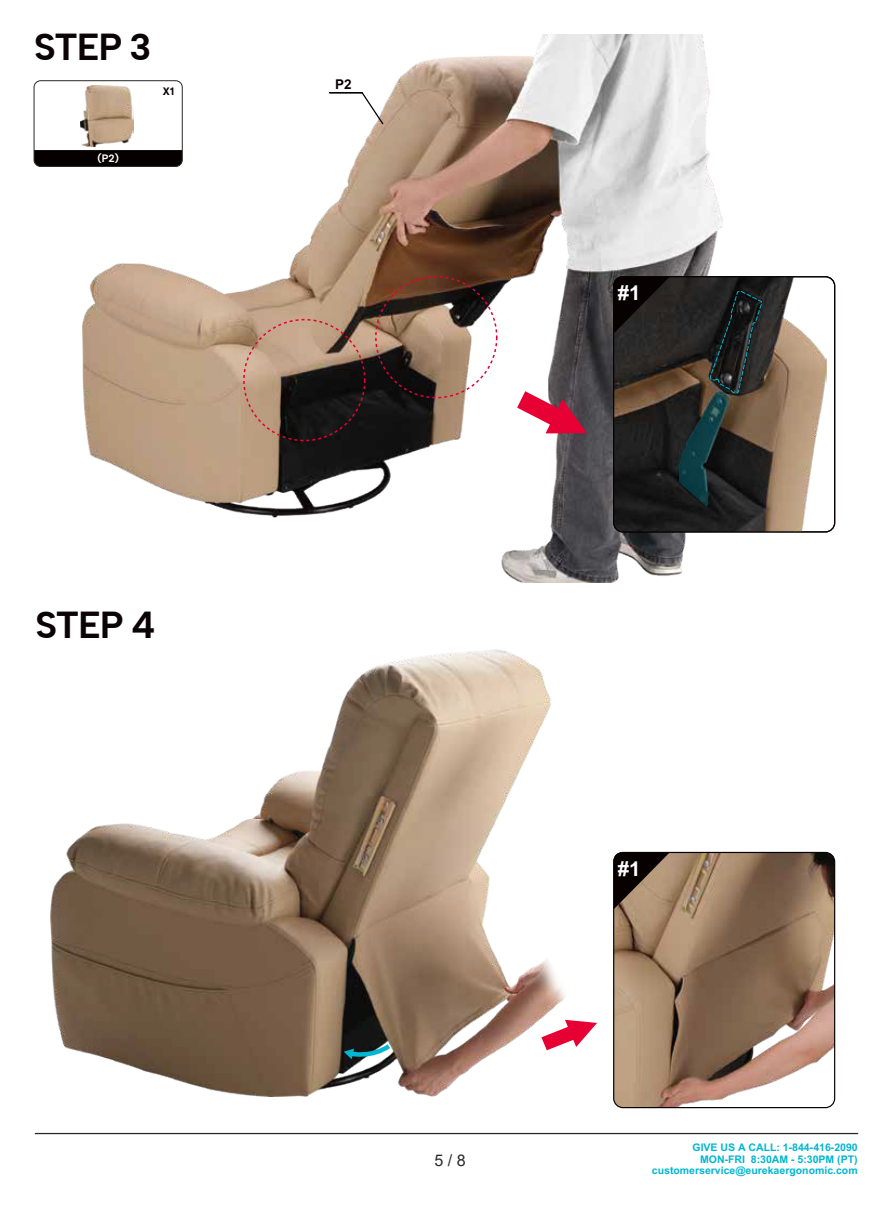
<style>
.page{position:relative;width:893px;height:1212px;background:#fff}
.page>*{position:absolute;margin:0;border:0;box-sizing:border-box;transform-origin:0 0}
.t1{font:700 36.75px "Albert Sans";letter-spacing:-.02em;color:#0b0306}
.t2{font:700 20.25px "Arial";color:#fff}
.t3{font:16.05px "Arial";color:#2b2826}
.t4{font:700 13.5px "Arial";color:#070102}
.t5{font:700 10.5px/11.2px "Arial";color:#00b6d0;text-align:right}
.t6{font:700 10.5px "Albert Sans";color:#fff}
.t7{font:700 10.5px "Helvetica";color:#080103}
</style>
<div class="page">
<img style="left:51px;top:650px;width:516px;height:446px">
<img style="left:82px;top:34px;width:641px;height:548px">
<hr style="left:35px;top:1133px;width:823px;height:1px;background:#2b2826">
<img style="left:81px;top:86px;width:52px;height:61px">
<svg style="left:517px;top:391px;width:70px;height:42px"></svg>
<svg style="left:541px;top:1020px;width:56px;height:30px"></svg>
<svg style="left:34px;top:150px;width:148px;height:16px;background:#070102"></svg>
<div style="left:34px;top:80px;width:149px;height:87px;border:1px solid #2b2826;border-radius:7px"></div>
<img style="left:615px;top:852px;width:220px;height:255px">
<div style="left:613px;top:852px;width:222px;height:256px;border:1px solid #070102;border-radius:9px"></div>
<svg style="left:614px;top:852px;width:56px;height:57px;background:#5d4b3d"></svg>
<svg style="left:344px;top:1040px;width:51px;height:19px"></svg>
<svg style="left:328px;top:91px;width:57px;height:35px"></svg>
<img style="left:614px;top:278px;width:213px;height:254px">
<svg style="left:678px;top:291px;width:84px;height:216px;background:#292d2a"></svg>
<svg style="left:614px;top:277px;width:56px;height:57px;background:#191514"></svg>
<div style="left:613px;top:276px;width:222px;height:256px;border:1px solid #070102;border-radius:9px"></div>
<div style="left:375px;top:276px;width:122px;height:122px;border:2px dashed #e60034;border-radius:50%"></div>
<div style="left:243px;top:319px;width:123px;height:122px;border:2px dashed #e60034;border-radius:50%"></div>
<h1 class="t1" style="left:34px;top:24px;width:119px">STEP 3</h1>
<p class="t7" style="left:163px;top:85px;width:14px">X1</p>
<p class="t6" style="left:97px;top:151px;width:24px">(P2)</p>
<h1 class="t1" style="left:36px;top:602px;width:121px">STEP 4</h1>
<p class="t4" style="left:335px;top:77px;width:18px">P2</p>
<h2 class="t2" style="left:618px;top:281px;width:24px">#1</h2>
<h2 class="t2" style="left:618px;top:857px;width:24px">#1</h2>
<h3 class="t3" style="left:434px;top:1150px;width:33px">5 / 8</h3>
<p class="t5" style="left:652px;top:1142px;width:207px">GIVE US A CALL: 1-844-416-2090<br>MON-FRI 8:30AM - 5:30PM (PT) customerservice@eurekaergonomic.com</p>
</div>
